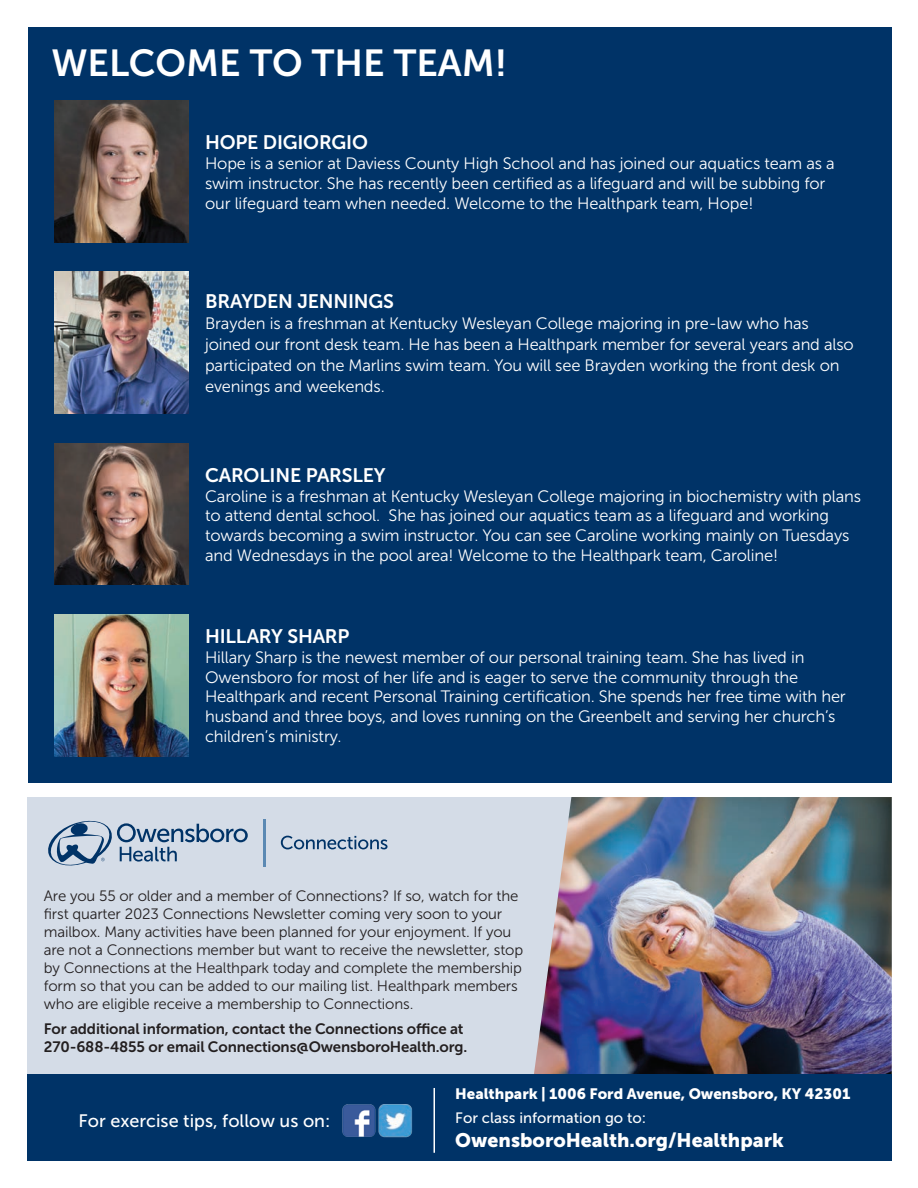
<style>
.page{position:relative;width:918px;height:1188px;background:#fff}
.page>*{position:absolute;margin:0;border:0;box-sizing:border-box;transform-origin:0 0}
.t1{font:37.5px "Museo Sans 700";color:#fff}
.t2{font:19.5px "Museo Sans 700";letter-spacing:-.01em;color:#fff}
.t3{font:19.5px "Museo Sans 900";color:#fff}
.t4{font:18px "Museo Sans 500";color:#fff}
.t5{font:16.5px/19.8px "Museo Sans 300";letter-spacing:-.01em;color:#fff}
.t6{font:15px/18px "Museo Sans 300";letter-spacing:-.01em;color:#231f20}
.t7{font:15px "Museo Sans 700";letter-spacing:-.01em;color:#231f20}
.t8{font:15px "Museo Sans 900";color:#fff}
.t9{font:15px "Museo Sans 500";color:#fff}
</style>
<div class="page">
<div style="left:27px;top:797px;width:865px;height:288px;background:#d4dce7"></div>
<hr style="left:263px;top:820px;width:3px;height:47px;background:#5b89b3">
<svg style="left:281px;top:836px;width:107px;height:13px"></svg>
<svg style="left:48px;top:820px;width:200px;height:46px"></svg>
<img style="left:534px;top:797px;width:358px;height:288px">
<div style="left:27px;top:1074px;width:864px;height:87px;background:#003367"></div>
<img style="left:342px;top:1104px;width:34px;height:33px">
<img style="left:378px;top:1104px;width:34px;height:34px">
<hr style="left:434px;top:1088px;width:1px;height:65px;background:#fff">
<div style="left:28px;top:27px;width:864px;height:755px;background:#003367"></div>
<img style="left:54px;top:272px;width:135px;height:142px">
<img style="left:54px;top:614px;width:135px;height:142px">
<img style="left:55px;top:101px;width:134px;height:142px">
<img style="left:55px;top:443px;width:134px;height:142px">
<p class="t1" style="left:51px;top:42px;width:457px">WELCOME TO THE TEAM!</p>
<p class="t2" style="left:205px;top:132px;width:164px">HOPE DIGIORGIO</p>
<p class="t5" style="left:205px;top:154px;width:631px">Hope is a senior at Daviess County High School and has joined our aquatics team as a swim instructor. She has recently been certified as a lifeguard and will be subbing for</p>
<p class="t5" style="left:205px;top:193px;width:550px">our lifeguard team when needed. Welcome to the Healthpark team, Hope!</p>
<p class="t2" style="left:205px;top:291px;width:190px">BRAYDEN JENNINGS</p>
<p class="t5" style="left:205px;top:313px;width:650px;line-height:21px">Brayden is a freshman at Kentucky Wesleyan College majoring in pre-law who has joined our front desk team. He has been a Healthpark member for several years and also participated on the Marlins swim team. You will see Brayden working the front desk on evenings and weekends.</p>
<p class="t2" style="left:205px;top:464px;width:182px">CAROLINE PARSLEY</p>
<p class="t5" style="left:205px;top:486px;width:658px">Caroline is a freshman at Kentucky Wesleyan College majoring in biochemistry with plans to attend dental school. She has joined our aquatics team as a lifeguard and working towards becoming a swim instructor. You can see Caroline working mainly on Tuesdays and Wednesdays in the pool area! Welcome to the Healthpark team, Caroline!</p>
<p class="t2" style="left:205px;top:625px;width:146px">HILLARY SHARP</p>
<p class="t5" style="left:205px;top:647px;width:642px">Hillary Sharp is the newest member of our personal training team. She has lived in Owensboro for most of her life and is eager to serve the community through the Healthpark and recent Personal Training certification. She spends her free time with her husband and three boys, and loves running on the Greenbelt and serving her church’s children’s ministry.</p>
<p class="t6" style="left:44px;top:886px;width:481px">Are you 55 or older and a member of Connections? If so, watch for the first quarter 2023 Connections Newsletter coming very soon to your mailbox. Many activities have been planned for your enjoyment. If you are not a Connections member but want to receive the newsletter, stop by Connections at the Healthpark today and complete the membership form so that you can be added to our mailing list. Healthpark members who are eligible receive a membership to Connections.</p>
<p class="t7" style="left:44px;top:1021px;width:421px">For additional information, contact the Connections office at</p>
<p class="t7" style="left:44px;top:1039px;width:425px">270-688-4855 or email Connections@OwensboroHealth.org.</p>
<p class="t4" style="left:79px;top:1111px;width:253px">For exercise tips, follow us on:</p>
<p class="t8" style="left:455px;top:1085px;width:397px">Healthpark | 1006 Ford Avenue, Owensboro, KY 42301</p>
<p class="t9" style="left:455px;top:1110px;width:192px">For class information go to:</p>
<p class="t3" style="left:455px;top:1129px;width:330px">OwensboroHealth.org/Healthpark</p>
</div>
